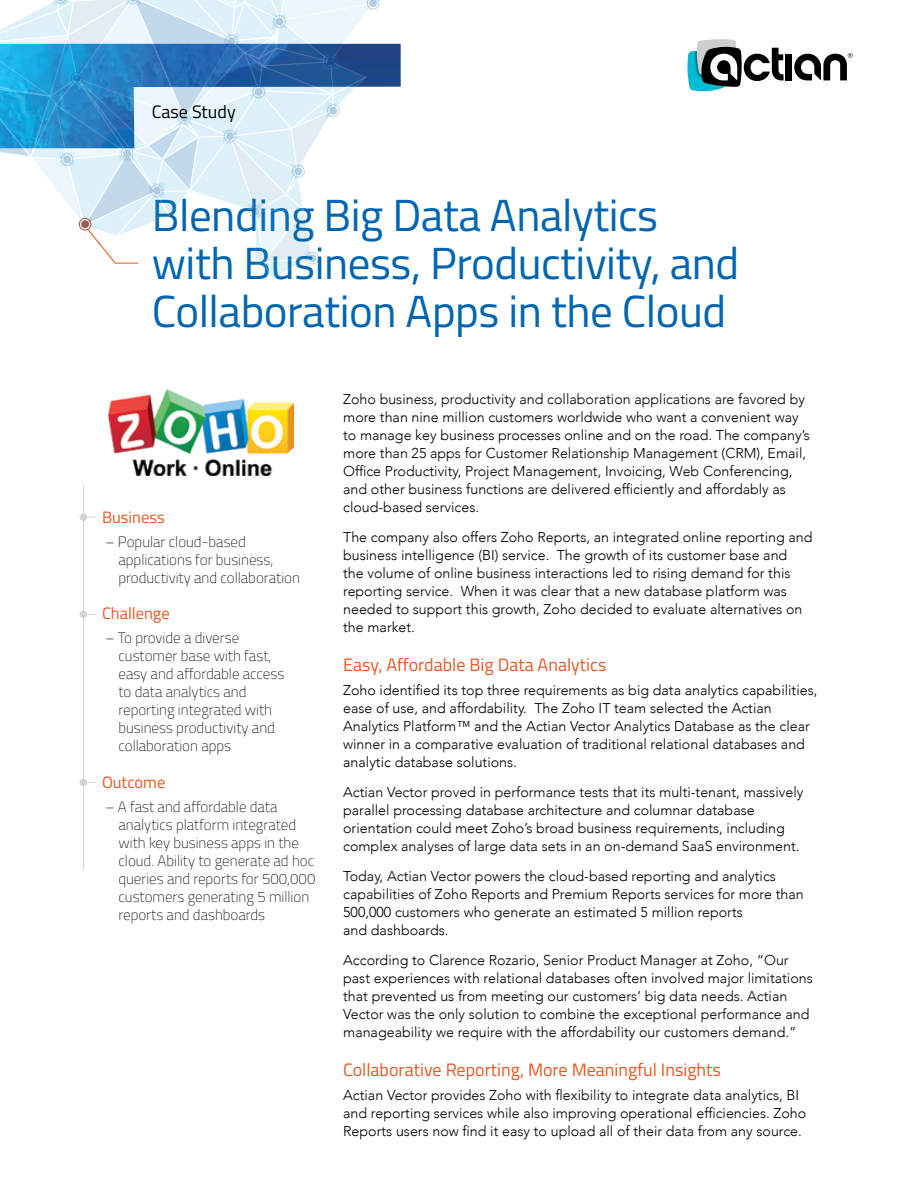
<style>
.page{position:relative;width:918px;height:1188px;background:#fff}
.page>*{position:absolute;margin:0;border:0;box-sizing:border-box;transform-origin:0 0}
.t1{font:45px/48px "Titillium Web";letter-spacing:-.01em;color:#0065b1}
.t2{font:18px "Titillium Web";color:#e95724}
.t3{font:18px "Titillium Web";color:#000}
.t4{font:16.5px "Titillium Web";color:#e95724}
.t5{font:100 15px/18px "Titillium Web";color:#000}
.t6{font:300 14.25px/18px "Avenir";color:#000}
</style>
<div class="page">
<svg style="left:79px;top:513px;width:16px;height:8px"></svg>
<svg style="left:79px;top:779px;width:16px;height:8px"></svg>
<svg style="left:79px;top:610px;width:16px;height:8px"></svg>
<hr style="left:83px;top:485px;width:1px;height:385px;background:#d1d3d4">
<img style="left:109px;top:389px;width:185px;height:86px">
<svg style="left:0;top:0;width:401px;height:278px"></svg>
<div style="left:786px;top:54px;width:6px;height:26px;background:#000"></div>
<svg style="left:794px;top:53px;width:59px;height:27px"></svg>
<svg style="left:687px;top:39px;width:97px;height:53px"></svg>
<p class="t3" style="left:152px;top:99px;width:85px">Case Study</p>
<h1 class="t1" style="left:152px;top:189px;width:589px">Blending Big Data Analytics with Business, Productivity, and<br>Collaboration Apps in the Cloud</h1>
<p class="t4" style="left:102px;top:505px;width:64px">Business</p>
<p class="t5" style="left:118px;top:532px;width:183px;text-indent:-14px">– Popular cloud-based applications for business, productivity and collaboration</p>
<p class="t4" style="left:102px;top:602px;width:69px">Challenge</p>
<p class="t5" style="left:118px;top:628px;width:167px;text-indent:-14px">– To provide a diverse customer base with fast, easy and affordable access to data analytics and reporting integrated with business productivity and collaboration apps</p>
<p class="t4" style="left:102px;top:770px;width:65px">Outcome</p>
<p class="t5" style="left:118px;top:797px;width:198px;text-indent:-14px">– A fast and affordable data analytics platform integrated with key business apps in the cloud. Ability to generate ad hoc queries and reports for 500,000 customers generating 5 million reports and dashboards</p>
<p class="t6" style="left:343px;top:390px;width:468px">Zoho business, productivity and collaboration applications are favored by more than nine million customers worldwide who want a convenient way to manage key business processes online and on the road. The company’s more than 25 apps for Customer Relationship Management (CRM), Email, Office Productivity, Project Management, Invoicing, Web Conferencing, and other business functions are delivered efficiently and affordably as cloud-based services.</p>
<p class="t6" style="left:343px;top:528px;width:471px">The company also offers Zoho Reports, an integrated online reporting and business intelligence (BI) service. The growth of its customer base and<br>the volume of online business interactions led to rising demand for this reporting service. When it was clear that a new database platform was needed to support this growth, Zoho decided to evaluate alternatives on the market.</p>
<p class="t2" style="left:343px;top:651px;width:265px">Easy, Affordable Big Data Analytics</p>
<p class="t6" style="left:343px;top:681px;width:476px">Zoho identified its top three requirements as big data analytics capabilities, ease of use, and affordability. The Zoho IT team selected the Actian Analytics Platform™ and the Actian Vector Analytics Database as the clear winner in a comparative evaluation of traditional relational databases and analytic database solutions.</p>
<p class="t6" style="left:343px;top:783px;width:462px">Actian Vector proved in performance tests that its multi-tenant, massively parallel processing database architecture and columnar database orientation could meet Zoho’s broad business requirements, including complex analyses of large data sets in an on-demand SaaS environment.</p>
<p class="t6" style="left:343px;top:867px;width:462px">Today, Actian Vector powers the cloud-based reporting and analytics capabilities of Zoho Reports and Premium Reports services for more than 500,000 customers who generate an estimated 5 million reports<br>and dashboards.</p>
<p class="t6" style="left:343px;top:951px;width:471px">According to Clarence Rozario, Senior Product Manager at Zoho, “Our past experiences with relational databases often involved major limitations that prevented us from meeting our customers’ big data needs. Actian Vector was the only solution to combine the exceptional performance and manageability we require with the affordability our customers demand.”</p>
<p class="t2" style="left:343px;top:1056px;width:379px">Collaborative Reporting, More Meaningful Insights</p>
<p class="t6" style="left:343px;top:1086px;width:465px">Actian Vector provides Zoho with flexibility to integrate data analytics, BI and reporting services while also improving operational efficiencies. Zoho<br>Reports users now find it easy to upload all of their data from any source.</p>
</div>
